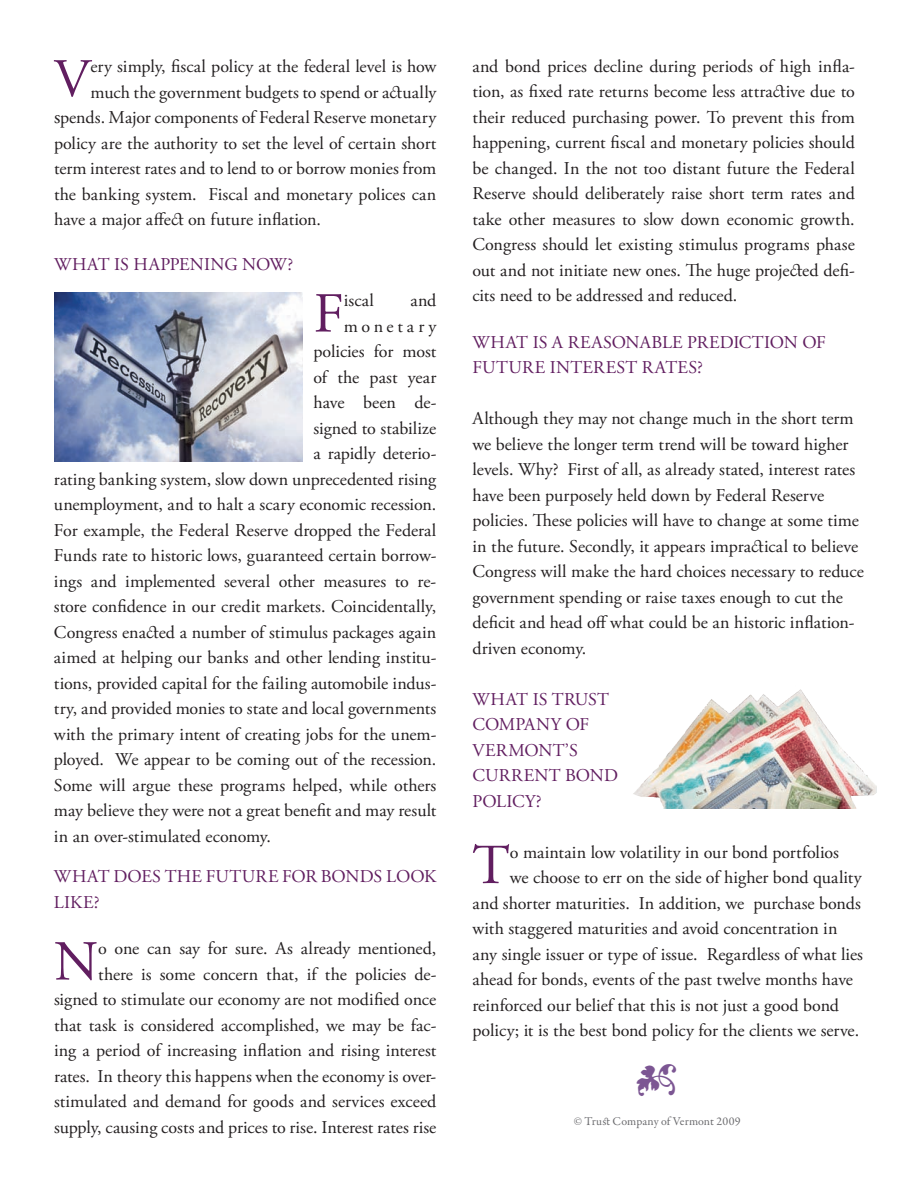
<style>
.page{position:relative;width:918px;height:1188px;background:#fff}
.page>*{position:absolute;margin:0;border:0;box-sizing:border-box;transform-origin:0 0}
.t1{font:56.4px "Adobe Garamond Pro";color:#611e60}
.t2{font:54.15px "Adobe Garamond Pro";color:#611e60}
.t3{font:40.8px "Garamond Premr Pro";color:#7c5693}
.t4{font:18px/25.5px "Adobe Garamond Pro";color:#231f20;text-align:right}
.t5{font:18px/25.5px "Adobe Garamond Pro";letter-spacing:.005em;color:#611e60}
.t6{font:18px "Adobe Garamond Pro";letter-spacing:.21em;color:#231f20}
.t7{font:12px "Garamond Premr Pro";letter-spacing:.005em;color:#6b6b6e}
.s1{font-size:19.5px}
</style>
<div class="page">
<img style="left:54px;top:292px;width:249px;height:170px">
<img style="left:633px;top:689px;width:244px;height:120px">
<h2 class="t2" style="left:54px;top:46px;width:38px">V</h2>
<p class="t4" style="left:91px;top:54px;width:347px">ery simply, fiscal policy at the federal level is how</p>
<p class="t4" style="left:91px;top:80px;width:347px">much the government budgets to spend or actually</p>
<p class="t4" style="left:54px;top:105px;width:384px"><span class="s1">s</span>pends. Major components of Federal Reserve monetary</p>
<p class="t4" style="left:54px;top:131px;width:384px">policy are the authority to set the level of certain short</p>
<p class="t4" style="left:54px;top:156px;width:384px">term interest rates and to lend to or borrow monies from</p>
<p class="t4" style="left:54px;top:182px;width:384px">the banking system. Fiscal and monetary polices can</p>
<p class="t4" style="left:54px;top:207px;width:269px">have a major affect on future inflation.</p>
<p class="t5" style="left:54px;top:252px;width:241px">WHAT IS HAPPENING NOW?</p>
<h1 class="t1" style="left:313px;top:280px;width:32px">F</h1>
<p class="t4" style="left:344px;top:288px;width:32px">iscal</p>
<p class="t4" style="left:410px;top:288px;width:27px">and</p>
<p class="t6" style="left:344px;top:315px;width:94px">monetary</p>
<p class="t4" style="left:313px;top:339px;width:124px">policies for most</p>
<p class="t4" style="left:313px;top:365px;width:124px">of the past year</p>
<p class="t4" style="left:313px;top:390px;width:124px">have been de-</p>
<p class="t4" style="left:313px;top:416px;width:124px">signed to stabilize</p>
<p class="t4" style="left:313px;top:441px;width:124px">a rapidly deterio-</p>
<p class="t4" style="left:54px;top:467px;width:384px">rating banking system, slow down unprecedented rising</p>
<p class="t4" style="left:54px;top:492px;width:384px">unemployment, and to halt a scary economic recession.</p>
<p class="t4" style="left:54px;top:518px;width:384px">For example, the Federal Reserve dropped the Federal</p>
<p class="t4" style="left:54px;top:543px;width:384px">Funds rate to historic lows, guaranteed certain borrow-</p>
<p class="t4" style="left:54px;top:569px;width:384px">ings and implemented several other measures to re-</p>
<p class="t4" style="left:54px;top:594px;width:384px">store confidence in our credit markets. Coincidentally,</p>
<p class="t4" style="left:54px;top:620px;width:384px">Congress enacted a number of stimulus packages again</p>
<p class="t4" style="left:54px;top:645px;width:384px">aimed at helping our banks and other lending institu-</p>
<p class="t4" style="left:54px;top:671px;width:384px">tions, provided capital for the failing automobile indus-</p>
<p class="t4" style="left:54px;top:696px;width:384px">try, and provided monies to state and local governments</p>
<p class="t4" style="left:54px;top:722px;width:384px">with the primary intent of creating jobs for the unem-</p>
<p class="t4" style="left:54px;top:747px;width:384px">ployed. We appear to be coming out of the recession.</p>
<p class="t4" style="left:54px;top:773px;width:384px">Some will argue these programs helped, while others</p>
<p class="t4" style="left:54px;top:798px;width:384px">may believe they were not a great benefit and may result</p>
<p class="t4" style="left:54px;top:824px;width:219px">in an over-stimulated economy.</p>
<p class="t5" style="left:54px;top:864px;width:384px">WHAT DOES THE FUTURE FOR BONDS LOOK<br>LIKE?</p>
<h1 class="t1" style="left:54px;top:928px;width:46px">N</h1>
<p class="t4" style="left:54px;top:936px;width:384px">o one can say for sure. As already mentioned,<br>there is some concern that, if the policies de&shy;signed to stimulate our economy are not modified once that task is considered accomplished, we may be fac&shy;ing a period of increasing inflation and rising interest rates. In theory this happens when the economy is over&shy;stimulated and demand for goods and services exceed supply, causing costs and prices to rise. Interest rates rise</p>
<p class="t4" style="left:473px;top:54px;width:384px;text-align:justify">and bond prices decline during periods of high infla&shy;tion, as fixed rate returns become less attractive due to their reduced purchasing power. To prevent this from happening, current fiscal and monetary policies should be changed. In the not too distant future the Federal Reserve should deliberately raise short term rates and take other measures to slow down economic growth.<br>Congress should let existing stimulus programs phase out and not initiate new ones. The huge projected defi&shy;cits need to be addressed and reduced.</p>
<p class="t5" style="left:473px;top:330px;width:355px">WHAT IS A REASONABLE PREDICTION OF<br>FUTURE INTEREST RATES?</p>
<p class="t4" style="left:473px;top:406px;width:393px;text-align:left">Although they may not change much in the short term we believe the longer term trend will be toward higher levels. Why? First of all, as already stated, interest rates have been purposely held down by Federal Reserve policies. These policies will have to change at some time in the future. Secondly, it appears impractical to believe Congress will make the hard choices necessary to reduce government spending or raise taxes enough to cut the deficit and head off what could be an historic inflation&shy;driven economy.</p>
<p class="t5" style="left:473px;top:687px;width:147px">WHAT IS TRUST<br>COMPANY OF<br>VERMONT’S<br>CURRENT BOND<br>POLICY?</p>
<h1 class="t1" style="left:472px;top:831px;width:39px">T</h1>
<p class="t4" style="left:510px;top:840px;width:331px">o maintain low volatility in our bond portfolios</p>
<p class="t4" style="left:510px;top:865px;width:353px">we choose to err on the side of higher bond quality</p>
<p class="t4" style="left:473px;top:891px;width:390px">and shorter maturities. In addition, we purchase bonds</p>
<p class="t4" style="left:473px;top:916px;width:366px">with staggered maturities and avoid concentration in</p>
<p class="t4" style="left:473px;top:942px;width:392px">any single issuer or type of issue. Regardless of what lies</p>
<p class="t4" style="left:473px;top:967px;width:382px">ahead for bonds, events of the past twelve months have</p>
<p class="t4" style="left:473px;top:993px;width:368px">reinforced our belief that this is not just a good bond</p>
<p class="t4" style="left:473px;top:1018px;width:388px">policy; it is the best bond policy for the clients we serve.</p>
<h3 class="t3" style="left:635px;top:1052px;width:44px">•</h3>
<p class="t7" style="left:574px;top:1114px;width:168px">© Trust Company of Vermont 2009</p>
</div>
